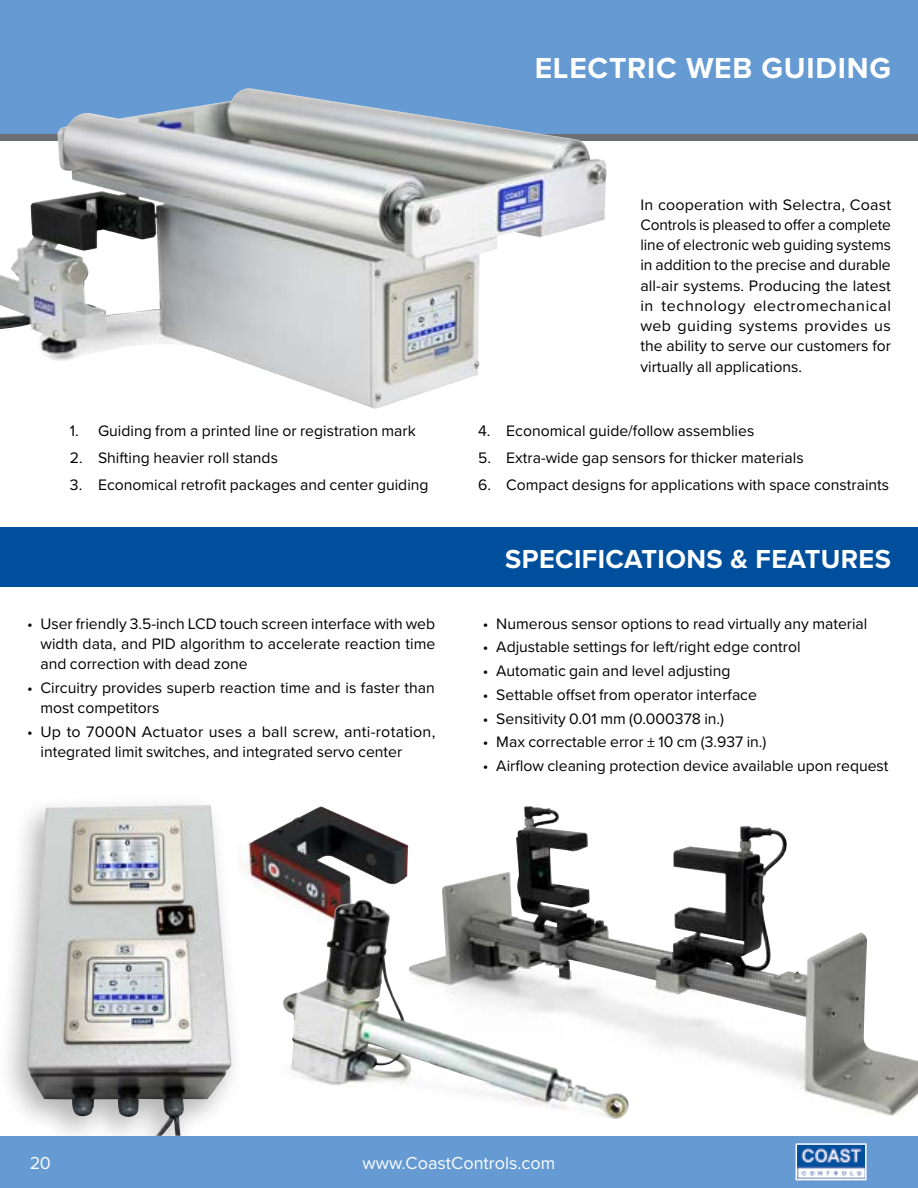
<style>
.page{position:relative;width:918px;height:1188px;background:#fff}
.page>*{position:absolute;margin:0;border:0;box-sizing:border-box;transform-origin:0 0}
.t1{font:700 30px "Proxima Nova";letter-spacing:.025em;color:#fff}
.t2{font:700 27px "Proxima Nova";letter-spacing:.015em;color:#fff}
.t3{font:18px "Proxima Nova";color:#fff}
.t4{font:15.75px/20.2px "Proxima Nova";color:#000;text-align:justify}
</style>
<div class="page">
<div style="left:0;top:0;width:918px;height:134px;background:#659ad2"></div>
<div style="left:0;top:1136px;width:918px;height:52px;background:#659ad2"></div>
<div style="left:0;top:134px;width:918px;height:6px;background:#6d6e71"></div>
<svg style="left:795px;top:1143px;width:72px;height:38px;background:#7ea1cb"></svg>
<img style="left:246px;top:806px;width:153px;height:94px">
<div style="left:0;top:794px;width:245px;height:342px;background:#000;opacity:.3"></div>
<img style="left:26px;top:805px;width:206px;height:331px">
<div style="left:0;top:528px;width:918px;height:59px;background:#004f9d"></div>
<img style="left:399px;top:806px;width:519px;height:310px">
<img style="left:283px;top:900px;width:346px;height:219px">
<img style="left:0;top:88px;width:606px;height:321px">
<h1 class="t1" style="left:535px;top:45px;width:358px">ELECTRIC WEB GUIDING</h1>
<p class="t4" style="left:70px;top:420px;width:347px">1. Guiding from a printed line or registration mark</p>
<p class="t4" style="left:70px;top:447px;width:210px">2. Shifting heavier roll stands</p>
<p class="t4" style="left:70px;top:474px;width:360px">3. Economical retrofit packages and center guiding</p>
<p class="t4" style="left:40px;top:613px;width:396px;text-indent:-14px">• User friendly 3.5-inch LCD touch screen interface with web width data, and PID algorithm to accelerate reaction time and correction with dead zone</p>
<p class="t4" style="left:40px;top:677px;width:396px;text-indent:-13px">• Circuitry provides superb reaction time and is faster than most competitors</p>
<p class="t4" style="left:40px;top:721px;width:396px;text-indent:-13px">• Up to 7000N Actuator uses a ball screw, anti-rotation, integrated limit switches, and integrated servo center</p>
<p class="t4" style="left:640px;top:194px;width:252px">In cooperation with Selectra, Coast Controls is pleased to offer a complete line of electronic web guiding systems in addition to the precise and durable all-air systems. Producing the latest in technology electromechanical web guiding systems provides us the ability to serve our customers for virtually all applications.</p>
<p class="t4" style="left:478px;top:420px;width:278px">4. Economical guide/follow assemblies</p>
<p class="t4" style="left:478px;top:447px;width:327px">5. Extra-wide gap sensors for thicker materials</p>
<p class="t4" style="left:478px;top:474px;width:413px">6. Compact designs for applications with space constraints</p>
<h2 class="t2" style="left:505px;top:539px;width:387px">SPECIFICATIONS &amp; FEATURES</h2>
<p class="t4" style="left:483px;top:613px;width:386px">• Numerous sensor options to read virtually any material</p>
<p class="t4" style="left:483px;top:636px;width:319px">• Adjustable settings for left/right edge control</p>
<p class="t4" style="left:483px;top:660px;width:249px">• Automatic gain and level adjusting</p>
<p class="t4" style="left:483px;top:684px;width:276px">• Settable offset from operator interface</p>
<p class="t4" style="left:483px;top:708px;width:243px">• Sensitivity 0.01 mm (0.000378 in.)</p>
<p class="t4" style="left:483px;top:731px;width:285px">• Max correctable error ± 10 cm (3.937 in.)</p>
<p class="t4" style="left:483px;top:755px;width:407px">• Airflow cleaning protection device available upon request</p>
<p class="t3" style="left:29px;top:1150px;width:23px">20</p>
<p class="t3" style="left:363px;top:1150px;width:194px">www.CoastControls.com</p>
</div>
